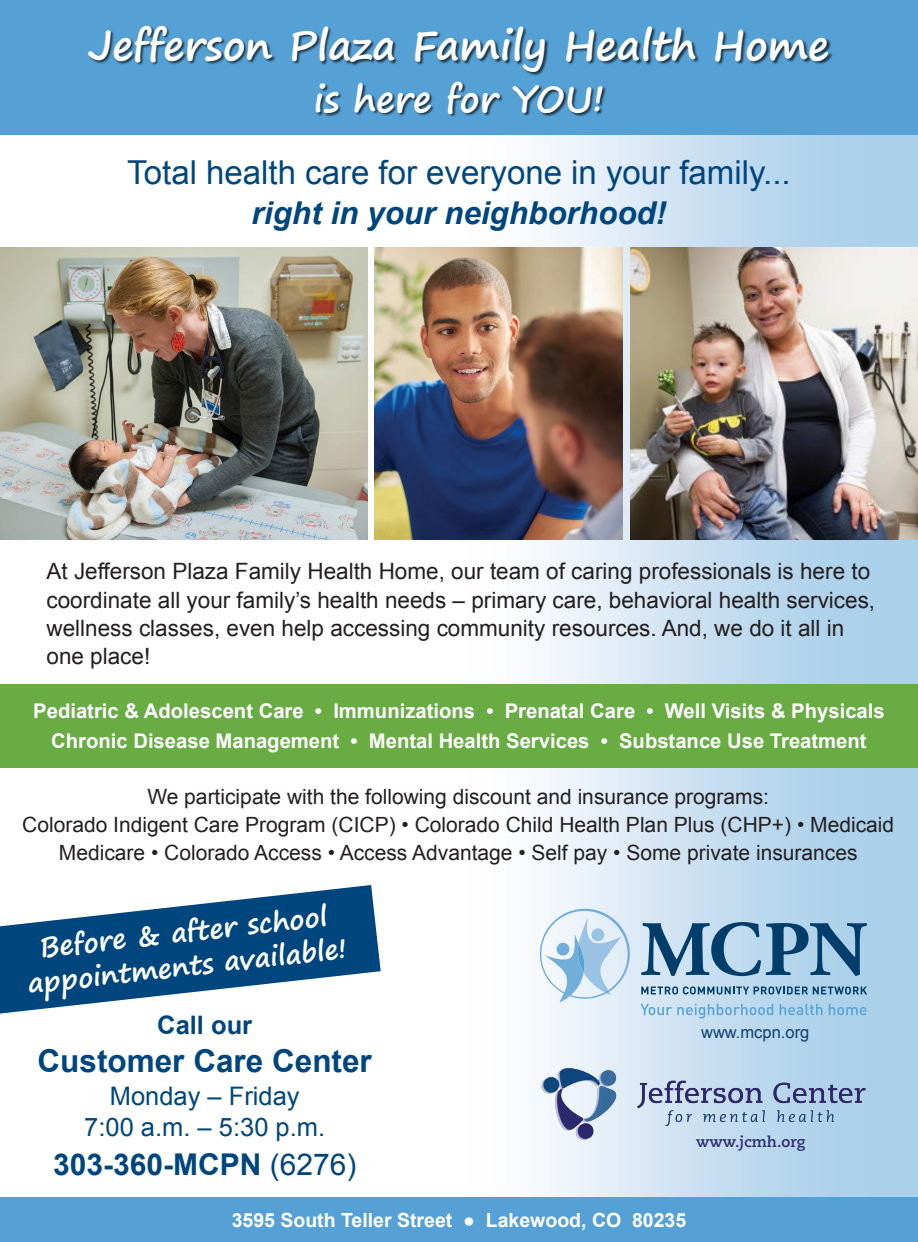
<style>
.page{position:relative;width:918px;height:1242px;background:#fff}
.page>*{position:absolute;margin:0;border:0;box-sizing:border-box;transform-origin:0 0}
.t1{font:700 40.5px "Segoe Print";color:#fff}
.t2{font:700 36px "Segoe Print";color:#fff}
.t3{font:33px "Arial";color:#00467e}
.t4{font:italic 700 31.5px "Arial";color:#00467e}
.t5{font:700 31.5px "Arial";color:#00467e}
.t6{font:700 30px "Arial";color:#00467e}
.t7{font:700 27px/34.2px "Segoe Print";color:#fff;text-align:center}
.t8{font:25.5px/30.6px "Arial";color:#00467e;text-align:center}
.t9{font:700 25.5px "Arial";color:#00467e}
.t10{font:22.5px/28.2px "Arial";color:#231f20}
.t11{font:21px/28.2px "Arial";color:#231f20;text-align:center}
.t12{font:700 20.25px/30px "Arial";color:#fff;text-align:center}
.t13{font:700 19.5px "Arial";color:#fff}
.t14{font:16.5px "Arial";color:#113e6a}
.t15{font:700 15px "Caecilia LT Std";color:#2b2b6e}
.s1{font-weight:400}
</style>
<div class="page">
<div style="left:466px;top:84px;width:452px;height:1158px;background:linear-gradient(to right,#fffffe,#9ec8e7)"></div>
<svg style="left:0;top:885px;width:381px;height:129px;fill:#00467e"></svg>
<div style="left:0;top:684px;width:918px;height:84px;background:#69ac44"></div>
<div style="left:0;top:0;width:918px;height:135px;background:#55a1d6"></div>
<img style="left:89px;top:26px;width:791px;height:110px">
<img style="left:631px;top:248px;width:287px;height:291px">
<div style="left:0;top:1197px;width:918px;height:45px;background:#55a1d6"></div>
<img style="left:375px;top:248px;width:247px;height:291px">
<img style="left:0;top:248px;width:368px;height:291px">
<svg style="left:540px;top:909px;width:90px;height:94px"></svg>
<svg style="left:641px;top:922px;width:226px;height:54px;background:#759dbb"></svg>
<svg style="left:641px;top:986px;width:226px;height:9px;background:#749cba"></svg>
<svg style="left:640px;top:1004px;width:133px;height:15px;background:#add0ea"></svg>
<svg style="left:780px;top:1004px;width:42px;height:11px"></svg>
<svg style="left:829px;top:1004px;width:38px;height:11px"></svg>
<img style="left:540px;top:1067px;width:327px;height:74px">
<h1 class="t1" style="left:89px;top:9px;width:742px">Jefferson Plaza Family Health Home</h1>
<h2 class="t2" style="left:314px;top:66px;width:292px">is here for YOU!</h2>
<h3 class="t3" style="left:127px;top:150px;width:665px">Total health care for everyone in your family...</h3>
<h3 class="t4" style="left:252px;top:192px;width:416px">right in your neighborhood!</h3>
<p class="t10" style="left:47px;top:558px;width:830px">At Jefferson Plaza Family Health Home, our team of caring professionals is here to coordinate all your family’s health needs – primary care, behavioral health services, wellness classes, even help accessing community resources. And, we do it all in one place!</p>
<p class="t12" style="left:33px;top:696px;width:853px">Pediatric &amp; Adolescent Care • Immunizations • Prenatal Care • Well Visits &amp; Physicals<br>Chronic Disease Management • Mental Health Services • Substance Use Treatment</p>
<p class="t11" style="left:22px;top:783px;width:873px">We participate with the following discount and insurance programs:<br>Colorado Indigent Care Program (CICP) • Colorado Child Health Plan Plus (CHP+) • Medicaid<br>Medicare • Colorado Access • Access Advantage • Self pay • Some private insurances</p>
<p class="t7" style="left:22px;top:931px;width:323px;rotate:-6deg">Before &amp; after school appointments available!</p>
<p class="t9" style="left:157px;top:1008px;width:96px">Call our</p>
<h3 class="t5" style="left:38px;top:1039px;width:336px">Customer Care Center</h3>
<p class="t8" style="left:84px;top:1081px;width:242px">Monday – Friday<br>7:00 a.m. – 5:30 p.m.</p>
<h3 class="t6" style="left:53px;top:1144px;width:305px">303-360-MCPN <span class="s1">(6276)</span></h3>
<p class="t14" style="left:701px;top:1021px;width:110px">www.mcpn.org</p>
<p class="t15" style="left:696px;top:1133px;width:111px">www.jcmh.org</p>
<p class="t13" style="left:232px;top:1208px;width:456px">3595 South Teller Street ● Lakewood, CO 80235</p>
</div>
